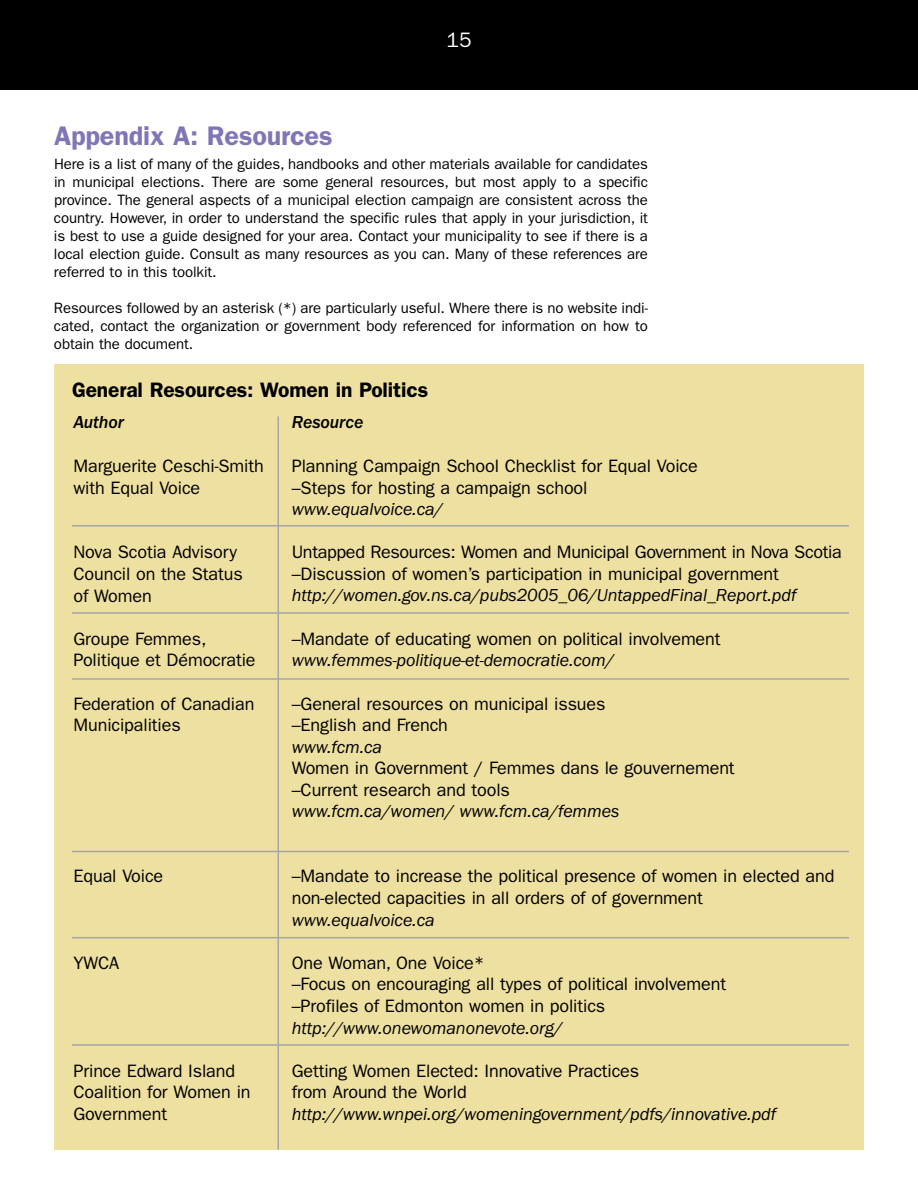
<style>
.page{position:relative;width:918px;height:1188px;background:#fff}
.page>*{position:absolute;margin:0;border:0;box-sizing:border-box;transform-origin:0 0}
.t1{font:600 27px "Franklin Gothic";letter-spacing:-.005em;color:#8176b5}
.t2{font:600 21px "Franklin Gothic";letter-spacing:-.005em;color:#000}
.t3{font:21px "Franklin Gothic";color:#fff}
.t4{font:18px/21.6px "Franklin Gothic";letter-spacing:-.005em;color:#000}
.t5{font:italic 18px "Franklin Gothic";letter-spacing:-.005em;color:#000}
.t6{font:italic 500 18px "Franklin Gothic";letter-spacing:-.005em;color:#000}
.t7{font:15px/18px "Franklin Gothic";letter-spacing:-.005em;color:#000;text-align:justify}
</style>
<div class="page">
<div style="left:1px;top:0;width:917px;height:90px;background:#000"></div>
<div style="left:54px;top:364px;width:810px;height:786px;background:#eee0a1"></div>
<hr style="left:72px;top:612px;width:777px;height:2px;background:#a6a6a6">
<hr style="left:72px;top:678px;width:777px;height:2px;background:#a6a6a6">
<hr style="left:72px;top:851px;width:777px;height:1px;background:#a6a6a6">
<hr style="left:72px;top:937px;width:777px;height:1px;background:#a6a6a6">
<hr style="left:72px;top:1044px;width:777px;height:2px;background:#a6a6a6">
<hr style="left:72px;top:525px;width:777px;height:1px;background:#a6a6a6">
<hr style="left:277px;top:416px;width:2px;height:734px;background:#a6a6a6">
<p class="t3" style="left:446px;top:32px;width:27px">15</p>
<h1 class="t1" style="left:54px;top:126px;width:280px">Appendix A: Resources</h1>
<p class="t7" style="left:54px;top:156px;width:596px">Here is a list of many of the guides, handbooks and other materials available for candidates in municipal elections. There are some general resources, but most apply to a specific province. The general aspects of a municipal election campaign are consistent across the country. However, in order to understand the specific rules that apply in your jurisdiction, it is best to use a guide designed for your area. Contact your municipality to see if there is a local election guide. Consult as many resources as you can. Many of these references are referred to in this toolkit.</p>
<p class="t7" style="left:54px;top:300px;width:596px">Resources followed by an asterisk (*) are particularly useful. Where there is no website indi&shy;cated, contact the organization or government body referenced for information on how to obtain the document.</p>
<p class="t2" style="left:72px;top:382px;width:358px">General Resources: Women in Politics</p>
<p class="t6" style="left:74px;top:416px;width:52px">Author</p>
<p class="t4" style="left:74px;top:457px;width:192px">Marguerite Ceschi-Smith with Equal Voice</p>
<p class="t6" style="left:292px;top:416px;width:73px">Resource</p>
<p class="t4" style="left:292px;top:457px;width:408px">Planning Campaign School Checklist for Equal Voice –Steps for hosting a campaign school</p>
<p class="t5" style="left:292px;top:503px;width:153px">www.equalvoice.ca/</p>
<p class="t4" style="left:292px;top:543px;width:552px">Untapped Resources: Women and Municipal Government in Nova Scotia –Discussion of women’s participation in municipal government</p>
<p class="t5" style="left:292px;top:589px;width:506px">http://women.gov.ns.ca/pubs2005_06/UntappedFinal_Report.pdf</p>
<p class="t4" style="left:292px;top:629px;width:430px">–Mandate of educating women on political involvement</p>
<p class="t5" style="left:292px;top:654px;width:324px">www.femmes-politique-et-democratie.com/</p>
<p class="t4" style="left:292px;top:694px;width:315px">–General resources on municipal issues –English and French</p>
<p class="t5" style="left:292px;top:741px;width:92px">www.fcm.ca</p>
<p class="t4" style="left:292px;top:759px;width:444px">Women in Government / Femmes dans le gouvernement –Current research and tools</p>
<p class="t5" style="left:292px;top:805px;width:329px">www.fcm.ca/women/ www.fcm.ca/femmes</p>
<p class="t4" style="left:73px;top:543px;width:171px">Nova Scotia Advisory<br>Council on the Status of Women</p>
<p class="t4" style="left:73px;top:629px;width:184px">Groupe Femmes,<br>Politique et Démocratie</p>
<p class="t4" style="left:73px;top:694px;width:182px">Federation of Canadian<br>Municipalities</p>
<p class="t4" style="left:73px;top:867px;width:91px">Equal Voice</p>
<p class="t4" style="left:73px;top:953px;width:47px">YWCA</p>
<p class="t4" style="left:73px;top:1061px;width:179px">Prince Edward Island<br>Coalition for Women in<br>Government</p>
<p class="t4" style="left:292px;top:867px;width:544px">–Mandate to increase the political presence of women in elected and non-elected capacities in all orders of of government</p>
<p class="t5" style="left:292px;top:914px;width:145px">www.equalvoice.ca</p>
<p class="t4" style="left:292px;top:953px;width:436px">One Woman, One Voice*<br>–Focus on encouraging all types of political involvement –Profiles of Edmonton women in politics</p>
<p class="t5" style="left:292px;top:1022px;width:272px">http://www.onewomanonevote.org/</p>
<p class="t4" style="left:292px;top:1061px;width:349px">Getting Women Elected: Innovative Practices from Around the World</p>
<p class="t5" style="left:292px;top:1108px;width:486px">http://www.wnpei.org/womeningovernment/pdfs/innovative.pdf</p>
</div>
